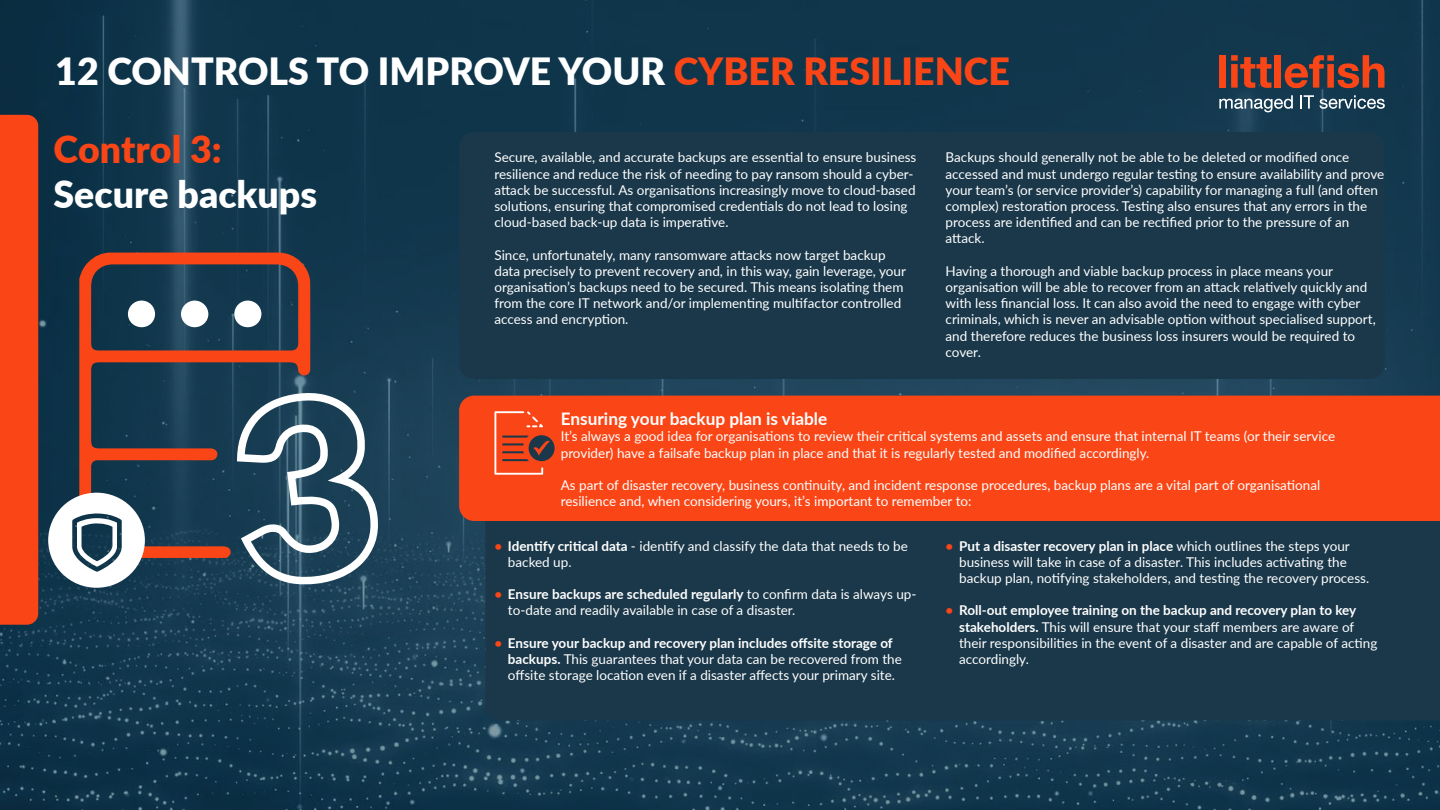
<style>
.page{position:relative;width:1440px;height:810px;background:#fff}
.page>*{position:absolute;margin:0;border:0;box-sizing:border-box;transform-origin:0 0}
.t1{font:900 37.5px/77.8px "Lato";color:#fa4616}
.t2{font:900 37.5px "Lato";color:#fff}
.t3{font:700 17.25px "Lato";color:#fff}
.t4{font:13.5px/16.2px "Lato";color:#fff}
.s1{color:#fff}
.s2{font-weight:700;color:#fa4616}
.s3{font-weight:700}
</style>
<div class="page">
<img style="left:0;top:0;width:1440px;height:810px">
<div style="left:459px;top:132px;width:926px;height:247px;background:#1a384a;border-radius:15px"></div>
<div style="left:1220px;top:55px;width:6px;height:33px;background:#fa4616"></div>
<svg style="left:1231px;top:55px;width:40px;height:33px"></svg>
<div style="left:1275px;top:55px;width:6px;height:33px;background:#fa4616"></div>
<svg style="left:1285px;top:55px;width:99px;height:33px"></svg>
<svg style="left:1220px;top:95px;width:73px;height:17px"></svg>
<svg style="left:1300px;top:95px;width:14px;height:13px"></svg>
<svg style="left:1320px;top:95px;width:65px;height:14px"></svg>
<div style="left:0;top:115px;width:38px;height:510px;background:#fa4616"></div>
<div style="left:485px;top:521px;width:955px;height:200px;background:#1a384a"></div>
<div style="left:459px;top:396px;width:981px;height:125px;background:#fa4616"></div>
<svg style="left:79px;top:253px;width:231px;height:135px;fill:#153a4d"></svg>
<div style="left:181px;top:301px;width:27px;height:26px;background:#fff;border-radius:50%"></div>
<div style="left:128px;top:301px;width:27px;height:26px;background:#fff;border-radius:50%"></div>
<div style="left:234px;top:301px;width:27px;height:26px;background:#fff;border-radius:50%"></div>
<svg style="left:48px;top:388px;width:335px;height:201px"></svg>
<svg style="left:494px;top:411px;width:61px;height:64px"></svg>
<h1 class="t1" style="left:54px;top:36px;width:958px"><span class="s1">12 CONTROLS TO IMPROVE YOUR</span> CYBER RESILIENCE<br>Control 3:</h1>
<h1 class="t2" style="left:54px;top:166px;width:265px">Secure backups</h1>
<p class="t4" style="left:494px;top:149px;width:424px">Secure, available, and accurate backups are essential to ensure business resilience and reduce the risk of needing to pay ransom should a cyber&shy;attack be successful. As organisations increasingly move to cloud-based solutions, ensuring that compromised credentials do not lead to losing cloud-based back-up data is imperative.</p>
<p class="t4" style="left:494px;top:246px;width:413px">Since, unfortunately, many ransomware attacks now target backup data precisely to prevent recovery and, in this way, gain leverage, your organisation’s backups need to be secured. This means isolating them from the core IT network and/or implementing multifactor controlled access and encryption.</p>
<p class="t4" style="left:946px;top:149px;width:440px">Backups should generally not be able to be deleted or modified once accessed and must undergo regular testing to ensure availability and prove your team’s (or service provider’s) capability for managing a full (and often complex) restoration process. Testing also ensures that any errors in the process are identified and can be rectified prior to the pressure of an attack.</p>
<p class="t4" style="left:946px;top:262px;width:432px">Having a thorough and viable backup process in place means your organisation will be able to recover from an attack relatively quickly and with less financial loss. It can also avoid the need to engage with cyber criminals, which is never an advisable option without specialised support, and therefore reduces the business loss insurers would be required to cover.</p>
<p class="t3" style="left:561px;top:412px;width:268px">Ensuring your backup plan is viable</p>
<p class="t4" style="left:561px;top:428px;width:776px">It’s always a good idea for organisations to review their critical systems and assets and ensure that internal IT teams (or their service provider) have a failsafe backup plan in place and that it is regularly tested and modified accordingly.</p>
<p class="t4" style="left:561px;top:476px;width:761px">As part of disaster recovery, business continuity, and incident response procedures, backup plans are a vital part of organisational resilience and, when considering yours, it’s important to remember to:</p>
<p class="t4" style="left:508px;top:537px;width:402px;text-indent:-14px"><span class="s2">•</span> <span class="s3">Identify critical data</span> - identify and classify the data that needs to be backed up.</p>
<p class="t4" style="left:508px;top:586px;width:410px;text-indent:-14px"><span class="s2">•</span> <span class="s3">Ensure backups are scheduled regularly</span> to confirm data is always up&shy;to-date and readily available in case of a disaster.</p>
<p class="t4" style="left:508px;top:634px;width:395px;text-indent:-14px"><span class="s2">•</span> <span class="s3">Ensure your backup and recovery plan includes offsite storage of backups.</span> This guarantees that your data can be recovered from the offsite storage location even if a disaster affects your primary site.</p>
<p class="t4" style="left:959px;top:537px;width:412px;text-indent:-14px"><span class="s2">•</span> <span class="s3">Put a disaster recovery plan in place</span> which outlines the steps your business will take in case of a disaster. This includes activating the backup plan, notifying stakeholders, and testing the recovery process.</p>
<p class="t4" style="left:959px;top:602px;width:420px;text-indent:-14px"><span class="s2">•</span> <span class="s3">Roll-out employee training on the backup and recovery plan to key stakeholders.</span> This will ensure that your staff members are aware of their responsibilities in the event of a disaster and are capable of acting accordingly.</p>
</div>
